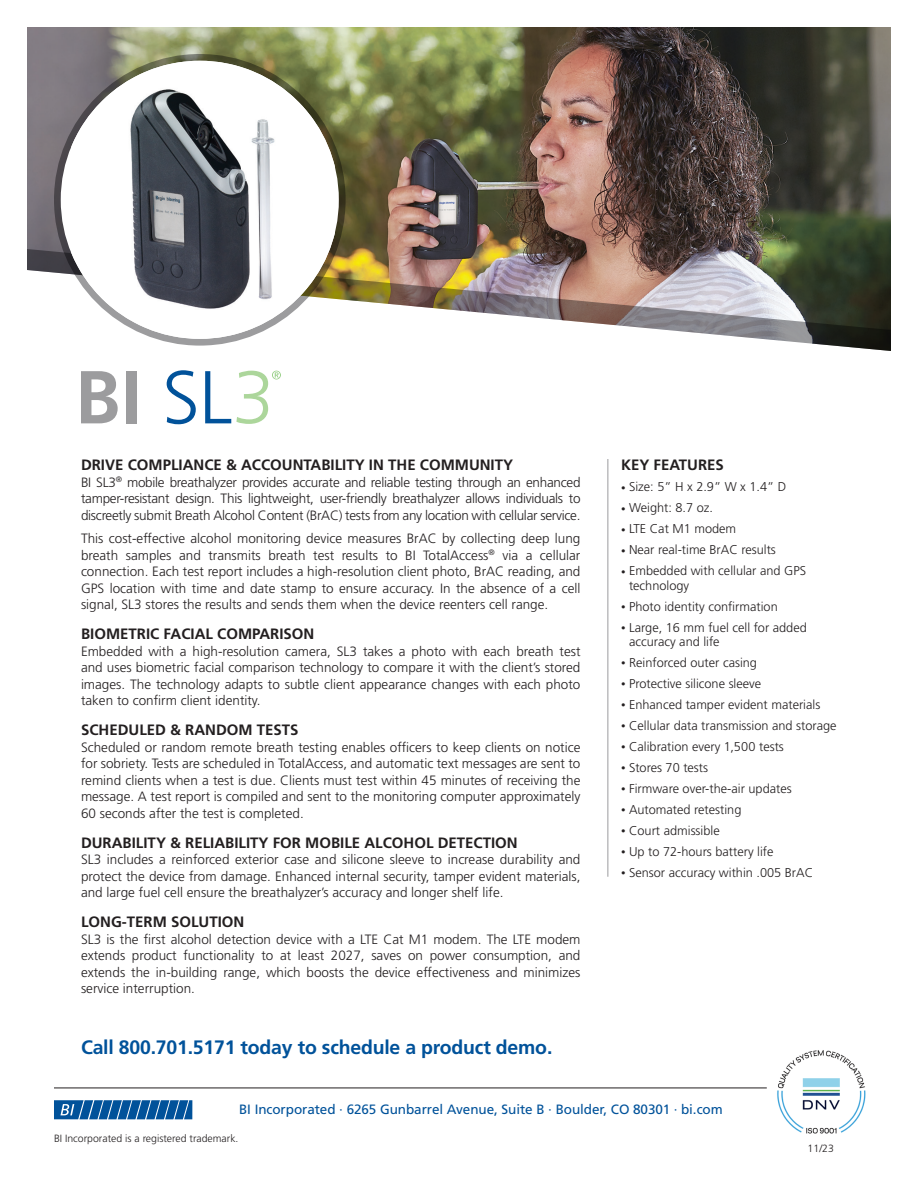
<style>
.page{position:relative;width:918px;height:1188px;background:#fff}
.page>*{position:absolute;margin:0;border:0;box-sizing:border-box;transform-origin:0 0}
.body{font:700 19.35px "Frutiger LT Std";letter-spacing:-.01em;color:#01529a}
._2019_subhead_blue_b{font:700 15px "Frutiger LT Std";color:#231f20}
._2019_text{font:300 13.5px/16.5px "Frutiger LT Std";color:#231f20;text-align:justify}
._2019_contact_line{font:13.5px "Frutiger LT Std";letter-spacing:-.005em;color:#01529a}
.bullets{font:300 12.75px/14.2px "Frutiger LT Std";color:#231f20}
._2019_text-2{font:300 10.5px "Frutiger LT Std";color:#231f20}
._2023_contact_line{font:300 10.5px "Frutiger LT Std";color:#231f20}
.s1{font-size:9px}
</style>
<div class="page">
<img style="left:27px;top:27px;width:864px;height:222px">
<svg style="left:54px;top:1100px;width:138px;height:19px;background:#2268a7"></svg>
<img style="left:27px;top:249px;width:864px;height:102px">
<svg style="left:54px;top:54px;width:292px;height:292px"></svg>
<img style="left:71px;top:61px;width:264px;height:278px">
<hr style="left:54px;top:1088px;width:713px;height:1px;background:#231f20">
<hr style="left:608px;top:459px;width:1px;height:418px;background:#9c9c9e">
<svg style="left:81px;top:371px;width:37px;height:52px"></svg>
<div style="left:126px;top:371px;width:10px;height:52px;background:#9c9c9e"></div>
<svg style="left:167px;top:370px;width:29px;height:54px"></svg>
<svg style="left:205px;top:371px;width:76px;height:53px"></svg>
<img style="left:777px;top:1050px;width:89px;height:84px">
<p class="_2019_subhead_blue_b" style="left:81px;top:456px;width:434px">DRIVE COMPLIANCE &amp; ACCOUNTABILITY IN THE COMMUNITY</p>
<p class="_2019_text" style="left:81px;top:474px;width:501px">BI SL3<sup>®</sup> mobile breathalyzer provides accurate and reliable testing through an enhanced tamper-resistant design. This lightweight, user-friendly breathalyzer allows individuals to discreetly submit Breath Alcohol Content (BrAC) tests from any location with cellular service.</p>
<p class="_2019_text" style="left:81px;top:530px;width:501px">This cost-effective alcohol monitoring device measures BrAC by collecting deep lung breath samples and transmits breath test results to BI TotalAccess<sup>®</sup> via a cellular connection. Each test report includes a high-resolution client photo, BrAC reading, and GPS location with time and date stamp to ensure accuracy. In the absence of a cell signal, SL3 stores the results and sends them when the device reenters cell range.</p>
<p class="_2019_subhead_blue_b" style="left:81px;top:625px;width:235px">BIOMETRIC FACIAL COMPARISON</p>
<p class="_2019_text" style="left:81px;top:643px;width:501px">Embedded with a high-resolution camera, SL3 takes a photo with each breath test and uses biometric facial comparison technology to compare it with the client’s stored images. The technology adapts to subtle client appearance changes with each photo taken to confirm client identity.</p>
<p class="_2019_subhead_blue_b" style="left:81px;top:721px;width:219px">SCHEDULED &amp; RANDOM TESTS</p>
<p class="_2019_text" style="left:81px;top:739px;width:501px">Scheduled or random remote breath testing enables officers to keep clients on notice for sobriety. Tests are scheduled in TotalAccess, and automatic text messages are sent to remind clients when a test is due. Clients must test within 45 minutes of receiving the message. A test report is compiled and sent to the monitoring computer approximately 60 seconds after the test is completed.</p>
<p class="_2019_subhead_blue_b" style="left:81px;top:833px;width:438px">DURABILITY &amp; RELIABILITY FOR MOBILE ALCOHOL DETECTION</p>
<p class="_2019_text" style="left:81px;top:851px;width:501px">SL3 includes a reinforced exterior case and silicone sleeve to increase durability and protect the device from damage. Enhanced internal security, tamper evident materials, and large fuel cell ensure the breathalyzer’s accuracy and longer shelf life.</p>
<p class="_2019_subhead_blue_b" style="left:81px;top:913px;width:165px">LONG-TERM SOLUTION</p>
<p class="_2019_text" style="left:81px;top:931px;width:501px">SL3 is the first alcohol detection device with a LTE Cat M1 modem. The LTE modem extends product functionality to at least 2027, saves on power consumption, and extends the in-building range, which boosts the device effectiveness and minimizes service interruption.</p>
<p class="body" style="left:81px;top:1036px;width:473px">Call 800.701.5171 today to schedule a product demo.</p>
<p class="_2019_subhead_blue_b" style="left:621px;top:456px;width:105px">KEY FEATURES</p>
<p class="bullets" style="left:621px;top:480px;width:167px"><span class="s1">•</span> Size: 5” H x 2.9” W x 1.4” D</p>
<p class="bullets" style="left:621px;top:501px;width:94px"><span class="s1">•</span> Weight: 8.7 oz.</p>
<p class="bullets" style="left:621px;top:522px;width:117px"><span class="s1">•</span> LTE Cat M1 modem</p>
<p class="bullets" style="left:621px;top:543px;width:156px"><span class="s1">•</span> Near real-time BrAC results</p>
<p class="bullets" style="left:629px;top:564px;width:179px;text-indent:-8px"><span class="s1">•</span> Embedded with cellular and GPS technology</p>
<p class="bullets" style="left:621px;top:599px;width:158px"><span class="s1">•</span> Photo identity confirmation</p>
<p class="bullets" style="left:629px;top:620px;width:179px;text-indent:-8px"><span class="s1">•</span> Large, 16 mm fuel cell for added accuracy and life</p>
<p class="bullets" style="left:621px;top:655px;width:138px"><span class="s1">•</span> Reinforced outer casing</p>
<p class="bullets" style="left:621px;top:676px;width:142px"><span class="s1">•</span> Protective silicone sleeve</p>
<p class="bullets" style="left:621px;top:697px;width:201px"><span class="s1">•</span> Enhanced tamper evident materials</p>
<p class="bullets" style="left:621px;top:718px;width:217px"><span class="s1">•</span> Cellular data transmission and storage</p>
<p class="bullets" style="left:621px;top:739px;width:164px"><span class="s1">•</span> Calibration every 1,500 tests</p>
<p class="bullets" style="left:621px;top:760px;width:89px"><span class="s1">•</span> Stores 70 tests</p>
<p class="bullets" style="left:621px;top:781px;width:172px"><span class="s1">•</span> Firmware over-the-air updates</p>
<p class="bullets" style="left:621px;top:802px;width:122px"><span class="s1">•</span> Automated retesting</p>
<p class="bullets" style="left:621px;top:823px;width:100px"><span class="s1">•</span> Court admissible</p>
<p class="bullets" style="left:621px;top:844px;width:154px"><span class="s1">•</span> Up to 72-hours battery life</p>
<p class="bullets" style="left:621px;top:865px;width:194px"><span class="s1">•</span> Sensor accuracy within .005 BrAC</p>
<p class="_2019_contact_line" style="left:239px;top:1101px;width:485px">BI Incorporated · 6265 Gunbarrel Avenue, Suite B · Boulder, CO 80301 · bi.com</p>
<p class="_2019_text-2" style="left:54px;top:1132px;width:186px">BI Incorporated is a registered trademark.</p>
<p class="_2023_contact_line" style="left:808px;top:1142px;width:28px">11/23</p>
</div>
